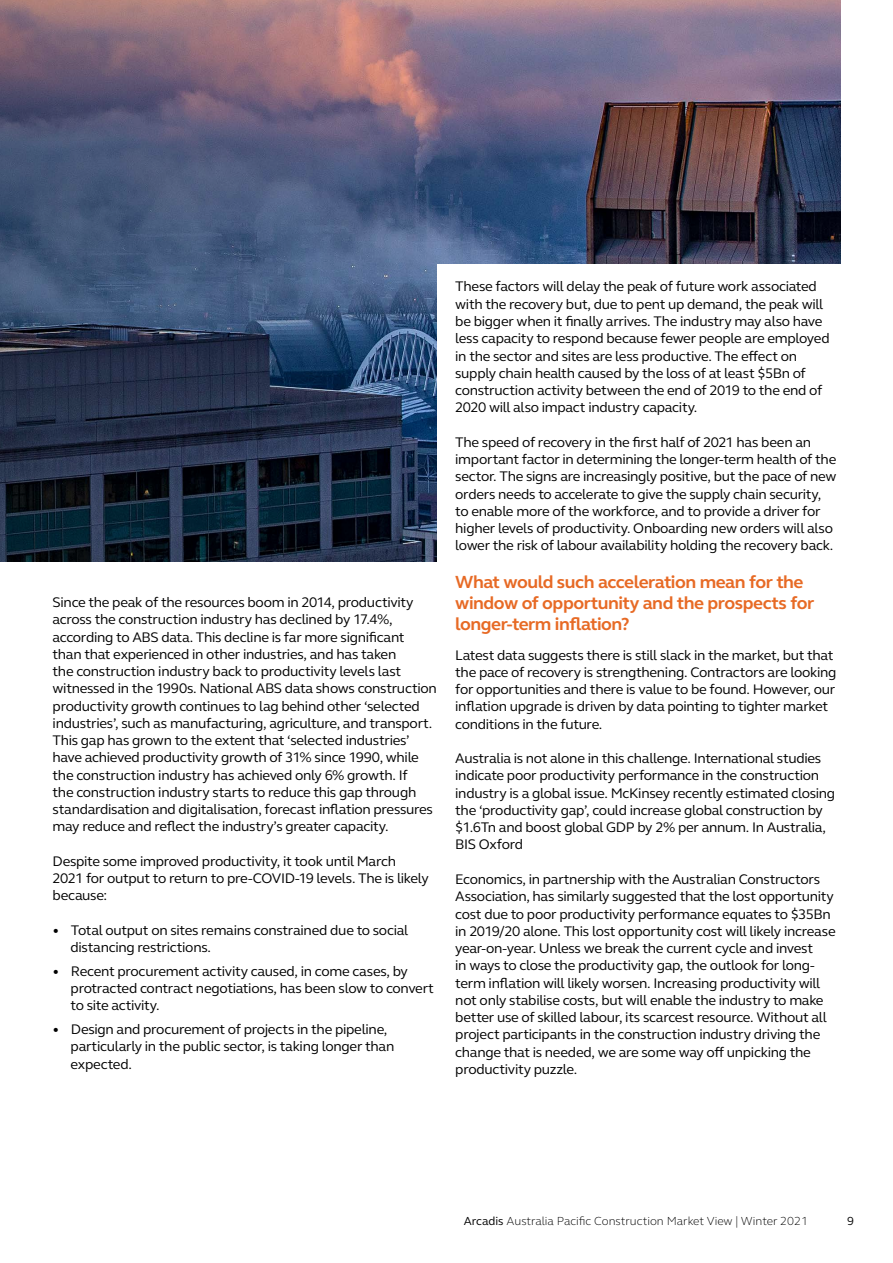
<style>
.page{position:relative;width:893px;height:1263px;background:#fff}
.page>*{position:absolute;margin:0;border:0;box-sizing:border-box;transform-origin:0 0}
.t1{font:700 18px/21px "FS Elliot Pro";letter-spacing:-.025em;color:#e76a25}
.t2{font:14.25px/17.2px "FS Elliot Pro";letter-spacing:-.02em;color:#000}
.t3{font:300 12px "FS Elliot Pro";color:#000}
.t4{font:12px "FS Elliot Pro";color:#000}
.s1{font-weight:400}
</style>
<div class="page">
<img style="left:0;top:0;width:840px;height:561px">
<div style="left:438px;top:264px;width:420px;height:788px;background:#fff"></div>
<p class="t2" style="left:53px;top:593px;width:386px">Since the peak of the resources boom in 2014, productivity across the construction industry has declined by 17.4%, according to ABS data. This decline is far more significant than that experienced in other industries, and has taken<br>the construction industry back to productivity levels last witnessed in the 1990s. National ABS data shows construction productivity growth continues to lag behind other ‘selected industries’, such as manufacturing, agriculture, and transport.<br>This gap has grown to the extent that ‘selected industries’ have achieved productivity growth of 31% since 1990, while the construction industry has achieved only 6% growth. If<br>the construction industry starts to reduce this gap through standardisation and digitalisation, forecast inflation pressures may reduce and reflect the industry’s greater capacity.</p>
<p class="t2" style="left:53px;top:852px;width:378px">Despite some improved productivity, it took until March<br>2021 for output to return to pre-COVID-19 levels. The is likely because:</p>
<p class="t2" style="left:71px;top:921px;width:339px;text-indent:-18px">• Total output on sites remains constrained due to social distancing restrictions.</p>
<p class="t2" style="left:71px;top:962px;width:365px;text-indent:-18px">• Recent procurement activity caused, in come cases, by protracted contract negotiations, has been slow to convert to site activity.</p>
<p class="t2" style="left:71px;top:1020px;width:325px;text-indent:-18px">• Design and procurement of projects in the pipeline, particularly in the public sector, is taking longer than expected.</p>
<p class="t2" style="left:455px;top:278px;width:376px">These factors will delay the peak of future work associated with the recovery but, due to pent up demand, the peak will be bigger when it finally arrives. The industry may also have less capacity to respond because fewer people are employed in the sector and sites are less productive. The effect on supply chain health caused by the loss of at least $5Bn of construction activity between the end of 2019 to the end of 2020 will also impact industry capacity.</p>
<p class="t2" style="left:455px;top:433px;width:383px">The speed of recovery in the first half of 2021 has been an important factor in determining the longer-term health of the sector. The signs are increasingly positive, but the pace of new orders needs to accelerate to give the supply chain security, to enable more of the workforce, and to provide a driver for higher levels of productivity. Onboarding new orders will also lower the risk of labour availability holding the recovery back.</p>
<p class="t1" style="left:455px;top:571px;width:360px">What would such acceleration mean for the window of opportunity and the prospects for longer-term inflation?</p>
<p class="t2" style="left:455px;top:646px;width:383px">Latest data suggests there is still slack in the market, but that the pace of recovery is strengthening. Contractors are looking for opportunities and there is value to be found. However, our inflation upgrade is driven by data pointing to tighter market conditions in the future.</p>
<p class="t2" style="left:455px;top:749px;width:381px">Australia is not alone in this challenge. International studies indicate poor productivity performance in the construction industry is a global issue. McKinsey recently estimated closing the ‘productivity gap’, could increase global construction by $1.6Tn and boost global GDP by 2% per annum. In Australia, BIS Oxford</p>
<p class="t2" style="left:455px;top:870px;width:382px">Economics, in partnership with the Australian Constructors Association, has similarly suggested that the lost opportunity cost due to poor productivity performance equates to $35Bn in 2019/20 alone. This lost opportunity cost will likely increase year-on-year. Unless we break the current cycle and invest<br>in ways to close the productivity gap, the outlook for long&shy;term inflation will likely worsen. Increasing productivity will not only stabilise costs, but will enable the industry to make better use of skilled labour, its scarcest resource. Without all project participants in the construction industry driving the change that is needed, we are some way off unpicking the productivity puzzle.</p>
<p class="t3" style="left:464px;top:1212px;width:346px"><span class="s1">Arcadis</span> Australia Pacific Construction Market View | Winter 2021</p>
<p class="t4" style="left:847px;top:1213px;width:8px">9</p>
</div>
